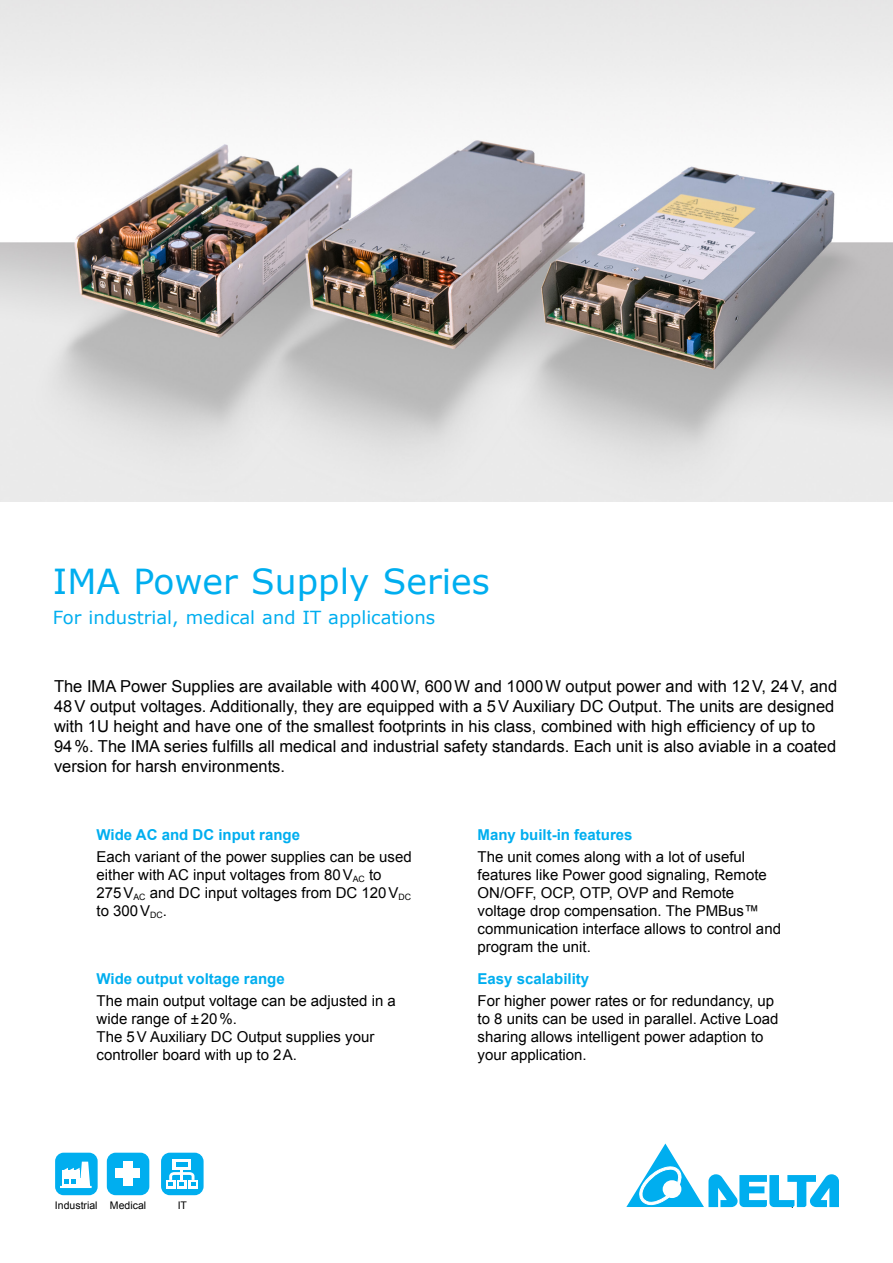
<style>
.page{position:relative;width:893px;height:1263px;background:#fff}
.page>*{position:absolute;margin:0;border:0;box-sizing:border-box;transform-origin:0 0}
.t1{font:34.5px "Verdana";color:#00aeef}
.t2{font:18px "Verdana";color:#00aeef}
.t3{font:16.5px/19.8px "Arial";color:#000}
.t4{font:15px/18px "Arial";color:#000}
.t5{font:700 15px "Arial";color:#00aeef}
.t6{font:10.5px "Arial";color:#000}
</style>
<div class="page">
<div style="left:55px;top:1153px;width:43px;height:42px;background:#00aeef;border-radius:9px"></div>
<hr style="left:60px;top:1186px;width:32px;height:2px;background:#fff">
<svg style="left:62px;top:1161px;width:28px;height:25px"></svg>
<svg style="left:626px;top:1143px;width:213px;height:65px"></svg>
<div style="left:663px;top:1180px;width:18px;height:18px;background:#fff;border-radius:50%"></div>
<img style="left:0;top:0;width:893px;height:502px">
<div style="left:161px;top:1153px;width:43px;height:42px;background:#00aeef;border-radius:9px"></div>
<svg style="left:173px;top:1159px;width:18px;height:10px"></svg>
<hr style="left:176px;top:1162px;width:12px;height:4px;background:#00aeef">
<div style="left:166px;top:1180px;width:9px;height:8px;background:#fff"></div>
<div style="left:177px;top:1180px;width:9px;height:8px;background:#fff"></div>
<svg style="left:188px;top:1180px;width:10px;height:8px"></svg>
<svg style="left:168px;top:1169px;width:27px;height:17px"></svg>
<div style="left:107px;top:1153px;width:42px;height:42px;background:#00aeef;border-radius:9px"></div>
<div style="left:123px;top:1161px;width:10px;height:25px;background:#fff"></div>
<div style="left:115px;top:1168px;width:25px;height:10px;background:#fff"></div>
<h1 class="t1" style="left:53px;top:558px;width:438px">IMA Power Supply Series</h1>
<p class="t2" style="left:53px;top:605px;width:384px">For industrial, medical and IT applications</p>
<p class="t3" style="left:54px;top:677px;width:785px">The IMA Power Supplies are available with 400W, 600W and 1000W output power and with 12V, 24V, and 48V output voltages. Additionally, they are equipped with a 5V Auxiliary DC Output. The units are designed with 1U height and have one of the smallest footprints in his class, combined with high efficiency of up to 94%. The IMA series fulfills all medical and industrial safety standards. Each unit is also aviable in a coated version for harsh environments.</p>
<p class="t5" style="left:97px;top:825px;width:205px">Wide AC and DC input range</p>
<p class="t4" style="left:97px;top:848px;width:317px">Each variant of the power supplies can be used either with AC input voltages from 80V<sub>AC</sub> to 275V<sub>AC</sub> and DC input voltages from DC 120V<sub>DC </sub>to 300V<sub>DC</sub>.</p>
<p class="t5" style="left:97px;top:968px;width:190px">Wide output voltage range</p>
<p class="t4" style="left:97px;top:992px;width:301px">The main output voltage can be adjusted in a wide range of ±20%.<br>The 5V Auxiliary DC Output supplies your controller board with up to 2A.</p>
<p class="t6" style="left:55px;top:1198px;width:93px">Industrial Medical</p>
<p class="t6" style="left:178px;top:1198px;width:11px">IT</p>
<p class="t5" style="left:477px;top:825px;width:157px">Many built-in features</p>
<p class="t4" style="left:477px;top:848px;width:305px">The unit comes along with a lot of useful features like Power good signaling, Remote ON/OFF, OCP, OTP, OVP and Remote voltage drop compensation. The PMBus™ communication interface allows to control and program the unit.</p>
<p class="t5" style="left:477px;top:968px;width:113px">Easy scalability</p>
<p class="t4" style="left:477px;top:992px;width:303px">For higher power rates or for redundancy, up to 8 units can be used in parallel. Active Load sharing allows intelligent power adaption to your application.</p>
</div>
